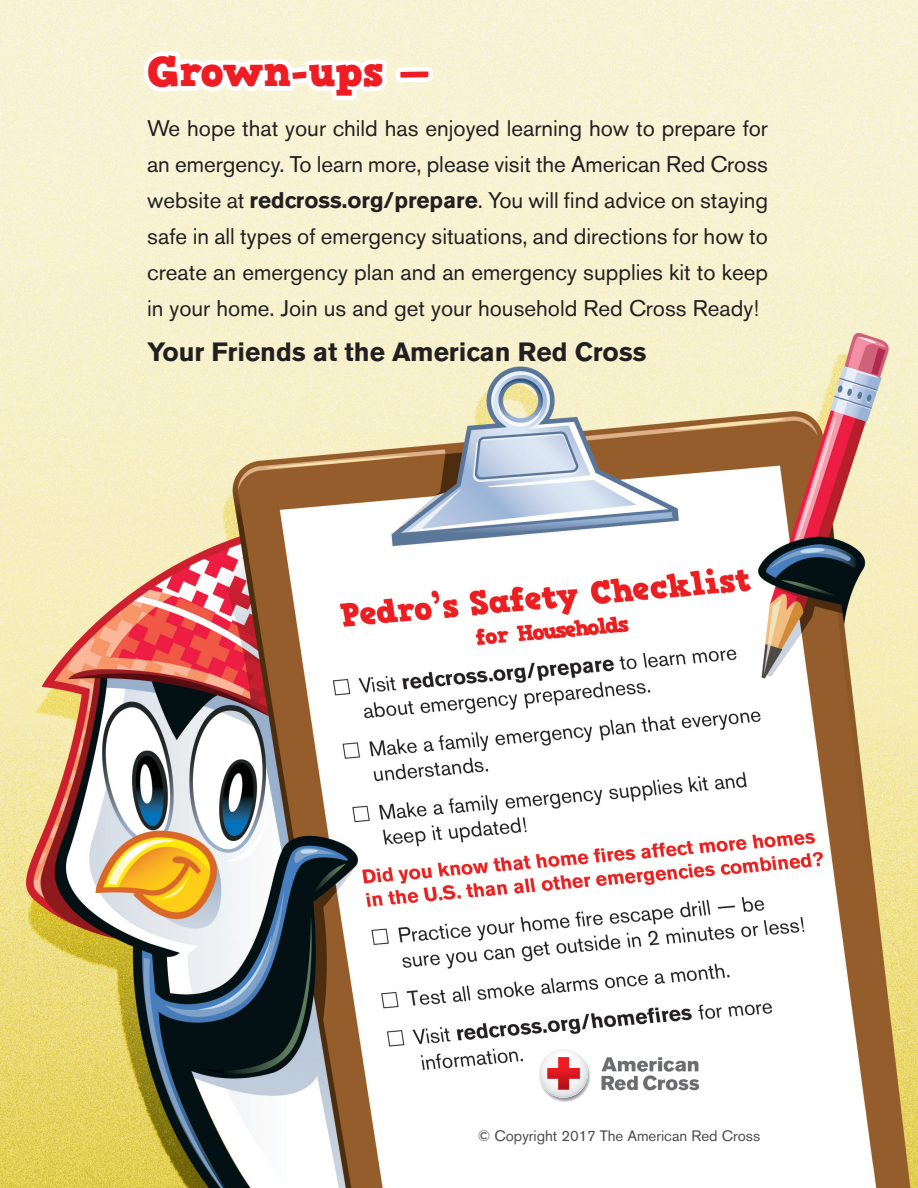
<style>
.page{position:relative;width:918px;height:1188px;background:#fff}
.page>*{position:absolute;margin:0;border:0;box-sizing:border-box;transform-origin:0 0}
.t1{font:42px "HVD Comic Serif Pro";color:#ee1d23}
.text{font:700 26.25px "Akzidenz Grotesk BE";color:#231f20}
.text-2{font:22.5px/36px "Akzidenz Grotesk BE";color:#231f20;text-align:justify}
.text_2{font:15px "Akzidenz Grotesk BE";color:#4b4c4d}
.s1{font-weight:700}
</style>
<div class="page">
<img style="left:0;top:0;width:918px;height:1188px">
<svg style="left:139px;top:0;width:252px;height:210px;background:#f8f4da"></svg>
<div style="left:396px;top:67px;width:37px;height:15px;border:9px solid #fff"></div>
<img style="left:539px;top:1056px;width:52px;height:46px">
<svg style="left:539px;top:1049px;width:50px;height:50px"></svg>
<img style="left:539px;top:1049px;width:49px;height:49px">
<img style="left:547px;top:1057px;width:33px;height:33px">
<svg style="left:602px;top:1057px;width:97px;height:33px"></svg>
<p class="t1" style="left:147px;top:39px;width:286px">Grown-ups —</p>
<p class="text-2" style="left:147px;top:110px;width:623px">We hope that your child has enjoyed learning how to prepare for an emergency. To learn more, please visit the American Red Cross website at <span class="s1">redcross.org/prepare</span>. You will find advice on staying safe in all types of emergency situations, and directions for how to create an emergency plan and an emergency supplies kit to keep in your home. Join us and get your household Red Cross Ready!</p>
<p class="text" style="left:147px;top:336px;width:501px">Your Friends at the American Red Cross</p>
<p class="text_2" style="left:478px;top:1127px;width:284px">© Copyright 2017 The American Red Cross</p>
</div>
